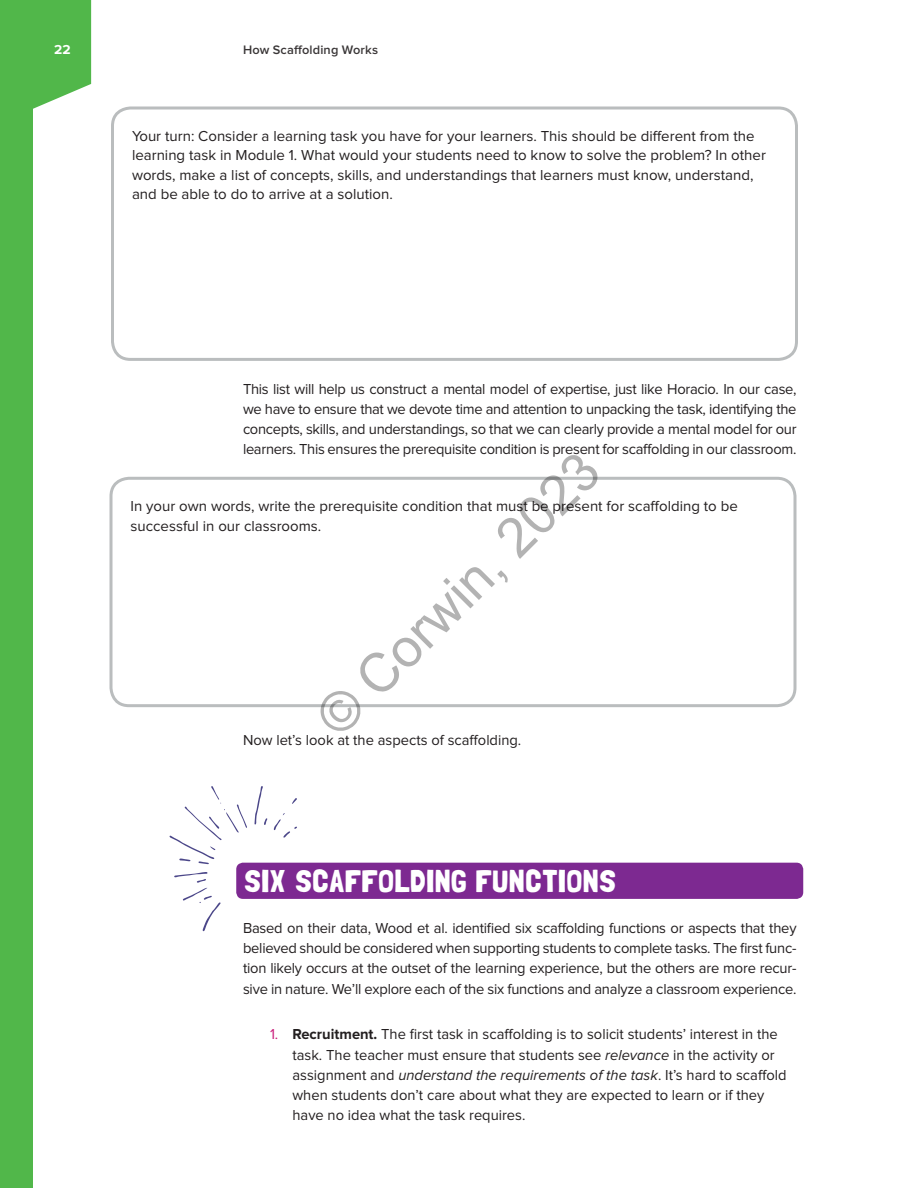
<style>
.page{position:relative;width:918px;height:1188px;background:#fff}
.page>*{position:absolute;margin:0;border:0;box-sizing:border-box;transform-origin:0 0}
.t1{font:54px "Arial";color:rgb(0 0 0/.3)}
.t2{font:31.5px "Londrina Solid";letter-spacing:.01em;color:#fff;scale:1.05 1}
.BX2_TEXT{font:15px/19.5px "Proxima Nova";color:#231f20}
.TEXT_IND{font:15px/20.2px "Proxima Nova";letter-spacing:-.02em;color:#231f20;text-align:justify}
.TEXT{font:15px/20.2px "Proxima Nova";letter-spacing:-.015em;color:#231f20;text-align:justify}
.NL{font:15px/20.2px "Proxima Nova";color:#231f20}
.TEXT_IND-2{font:15px "Proxima Nova";color:#231f20}
.t3{font:700 13.5px "Proxima Nova";color:#fff}
.t4{font:600 12.75px "Proxima Nova";letter-spacing:.015em;color:#231f20}
.s1{color:#c91d79}
.s2{font-weight:700}
.s3{font-style:italic}
</style>
<div class="page">
<svg style="left:32px;top:0;width:59px;height:109px;background:#64bf5e"></svg>
<div style="left:0;top:0;width:32px;height:1188px;background:#51b74a"></div>
<div style="left:111px;top:106px;width:687px;height:255px;border:3px solid #babdbe;border-radius:18px"></div>
<div style="left:110px;top:477px;width:686px;height:230px;border:3px solid #babdbe;border-radius:18px"></div>
<div style="left:236px;top:863px;width:567px;height:36px;background:#7d2991;border-radius:7px"></div>
<svg style="left:255px;top:786px;width:12px;height:39px"></svg>
<svg style="left:292px;top:798px;width:5px;height:6px"></svg>
<svg style="left:274px;top:813px;width:23px;height:25px"></svg>
<svg style="left:174px;top:872px;width:47px;height:59px"></svg>
<svg style="left:169px;top:786px;width:78px;height:78px"></svg>
<p class="t3" style="left:54px;top:43px;width:18px">22</p>
<p class="t4" style="left:243px;top:44px;width:137px">How Scaffolding Works</p>
<p class="BX2_TEXT" style="left:132px;top:127px;width:635px">Your turn: Consider a learning task you have for your learners. This should be different from the learning task in Module 1. What would your students need to know to solve the problem? In other words, make a list of concepts, skills, and understandings that learners must know, understand, and be able to do to arrive at a solution.</p>
<p class="TEXT_IND" style="left:243px;top:379px;width:555px">This list will help us construct a mental model of expertise, just like Horacio. In our case, we have to ensure that we devote time and attention to unpacking the task, identifying the concepts, skills, and understandings, so that we can clearly provide a mental model for our learners. This ensures the prerequisite condition is present for scaffolding in our classroom.</p>
<h1 class="t1" style="left:300px;top:699px;width:374px;rotate:-45deg">© Corwin, 2023</h1>
<p class="BX2_TEXT" style="left:130px;top:497px;width:609px">In your own words, write the prerequisite condition that must be present for scaffolding to be successful in our classrooms.</p>
<p class="TEXT_IND-2" style="left:243px;top:733px;width:280px">Now let’s look at the aspects of scaffolding.</p>
<h1 class="t2" style="left:243px;top:863px;width:357px">SIX SCAFFOLDING FUNCTIONS</h1>
<p class="TEXT" style="left:243px;top:918px;width:555px">Based on their data, Wood et al. identified six scaffolding functions or aspects that they believed should be considered when supporting students to complete tasks. The first func&shy;tion likely occurs at the outset of the learning experience, but the others are more recur&shy;sive in nature. We’ll explore each of the six functions and analyze a classroom experience.</p>
<p class="NL" style="left:292px;top:1025px;width:496px;text-indent:-22px"><span class="s1">1.</span> <span class="s2">Recruitment.</span> The first task in scaffolding is to solicit students’ interest in the task. The teacher must ensure that students see <span class="s3">relevance</span> in the activity or assignment and <span class="s3">understand the requirements of the task</span>. It’s hard to scaffold when students don’t care about what they are expected to learn or if they have no idea what the task requires.</p>
</div>
